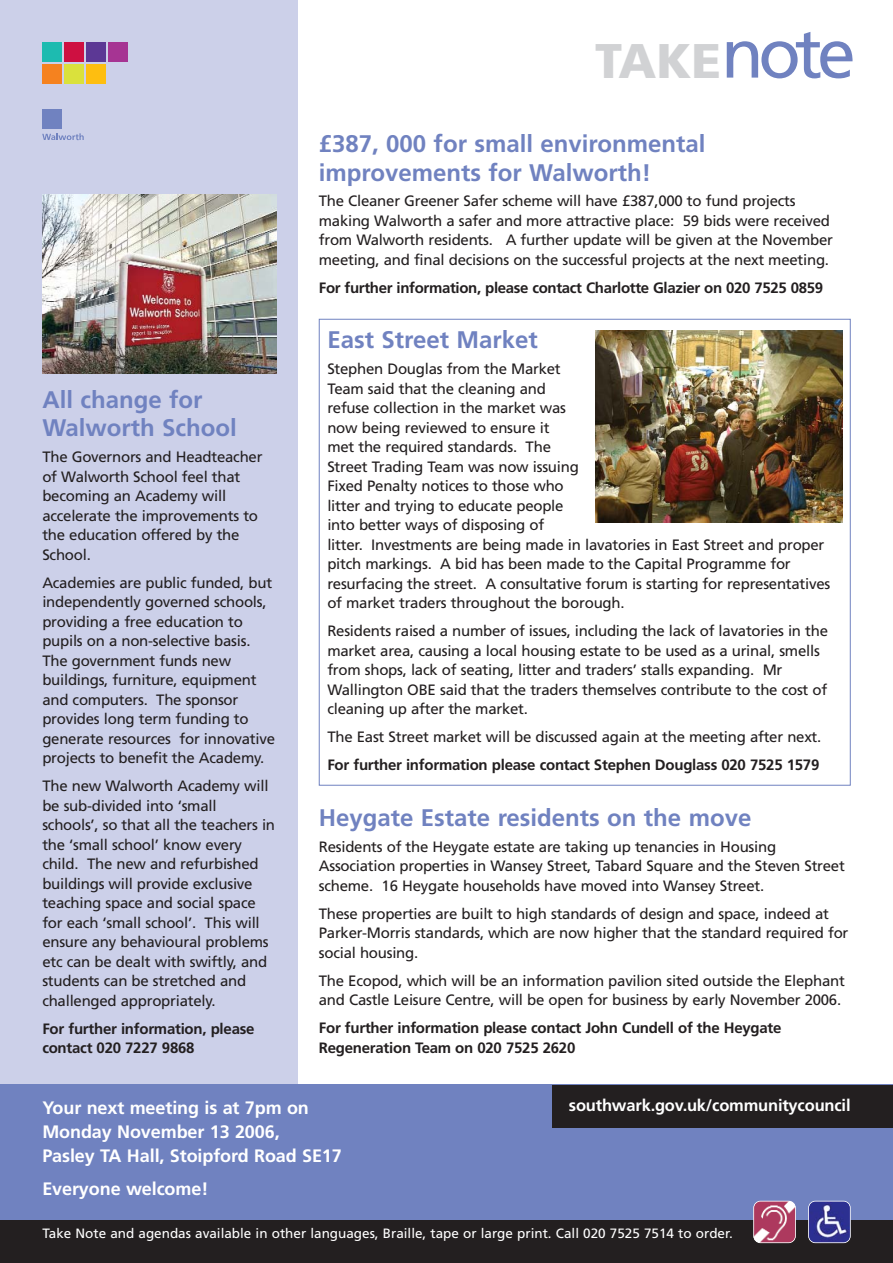
<style>
.page{position:relative;width:893px;height:1263px;background:#fff}
.page>*{position:absolute;margin:0;border:0;box-sizing:border-box;transform-origin:0 0}
.t1{font:900 48.6px "Frutiger";color:#d1d2d4}
.t2{font:700 24px/28.5px "Frutiger";color:#7082c0}
.t3{font:700 18px/24px "Frutiger";letter-spacing:-.005em;color:#fff}
.t4{font:700 16.5px "Frutiger";letter-spacing:-.01em;color:#fff}
.t5{font:15px/19.5px "Frutiger";letter-spacing:-.015em;color:#231f20}
.t6{font:700 15px/19.5px "Frutiger";letter-spacing:-.015em;color:#231f20}
.t7{font:13.5px "Frutiger";color:#fff}
.s1{font-weight:400;font-size:69.6px;color:#7082c0}
</style>
<div class="page">
<div style="left:0;top:0;width:297px;height:1149px;background:#ccd0e9"></div>
<div style="left:42px;top:109px;width:19px;height:20px;background:#7082c0"></div>
<div style="left:86px;top:64px;width:19px;height:20px;background:#febe10"></div>
<div style="left:64px;top:64px;width:20px;height:20px;background:#dae13c"></div>
<div style="left:42px;top:64px;width:20px;height:20px;background:#f5821f"></div>
<div style="left:108px;top:43px;width:19px;height:19px;background:#a63493"></div>
<div style="left:86px;top:43px;width:20px;height:19px;background:#5c3895"></div>
<div style="left:64px;top:43px;width:19px;height:19px;background:#ce1041"></div>
<div style="left:42px;top:43px;width:20px;height:19px;background:#1dbbb0"></div>
<svg style="left:42px;top:133px;width:42px;height:7px"></svg>
<div style="left:0;top:1085px;width:892px;height:178px;background:#7082c0"></div>
<div style="left:553px;top:1085px;width:339px;height:43px;background:#231f20"></div>
<div style="left:0;top:1220px;width:892px;height:43px;background:#231f20"></div>
<img style="left:753px;top:1201px;width:42px;height:42px;border-radius:7px">
<div style="left:753px;top:1201px;width:42px;height:42px;border:1px solid #fff;border-radius:7px"></div>
<img style="left:808px;top:1201px;width:42px;height:42px;border-radius:7px">
<div style="left:808px;top:1201px;width:42px;height:42px;border:1px solid #fff;border-radius:7px"></div>
<img style="left:42px;top:194px;width:234px;height:180px">
<img style="left:595px;top:330px;width:247px;height:192px">
<h2 class="t2" style="left:42px;top:387px;width:196px">All change for<br>Walworth School</h2>
<p class="t5" style="left:42px;top:448px;width:222px">The Governors and Headteacher of Walworth School feel that becoming an Academy will accelerate the improvements to the education offered by the<br>School.</p>
<p class="t5" style="left:42px;top:574px;width:234px">Academies are public funded, but independently governed schools, providing a free education to pupils on a non-selective basis.<br>The government funds new buildings, furniture, equipment and computers. The sponsor provides long term funding to generate resources for innovative projects to benefit the Academy.</p>
<p class="t5" style="left:42px;top:777px;width:234px">The new Walworth Academy will be sub-divided into ‘small schools’, so that all the teachers in the ‘small school’ know every child. The new and refurbished buildings will provide exclusive teaching space and social space for each ‘small school’. This will ensure any behavioural problems etc can be dealt with swiftly, and students can be stretched and challenged appropriately.</p>
<p class="t6" style="left:42px;top:1020px;width:214px">For further information, please contact 020 7227 9868</p>
<h1 class="t1" style="left:595px;top:41px;width:262px">TAKE<span class="s1">note</span></h1>
<h2 class="t2" style="left:319px;top:131px;width:388px">£387, 000 for small environmental improvements for Walworth!</h2>
<p class="t5" style="left:319px;top:193px;width:515px">The Cleaner Greener Safer scheme will have £387,000 to fund projects making Walworth a safer and more attractive place: 59 bids were received from Walworth residents. A further update will be given at the November meeting, and final decisions on the successful projects at the next meeting.</p>
<p class="t6" style="left:319px;top:279px;width:505px">For further information, please contact Charlotte Glazier on 020 7525 0859</p>
<h2 class="t2" style="left:327px;top:328px;width:212px">East Street Market</h2>
<p class="t5" style="left:327px;top:361px;width:504px">Stephen Douglas from the Market<br>Team said that the cleaning and<br>refuse collection in the market was<br>now being reviewed to ensure it<br>met the required standards. The<br>Street Trading Team was now issuing<br>Fixed Penalty notices to those who<br>litter and trying to educate people<br>into better ways of disposing of<br>litter. Investments are being made in lavatories in East Street and proper pitch markings. A bid has been made to the Capital Programme for resurfacing the street. A consultative forum is starting for representatives of market traders throughout the borough.</p>
<p class="t5" style="left:327px;top:623px;width:502px">Residents raised a number of issues, including the lack of lavatories in the market area, causing a local housing estate to be used as a urinal, smells from shops, lack of seating, litter and traders’ stalls expanding. Mr Wallington OBE said that the traders themselves contribute to the cost of cleaning up after the market.</p>
<p class="t5" style="left:327px;top:729px;width:495px">The East Street market will be discussed again at the meeting after next.</p>
<p class="t6" style="left:327px;top:757px;width:493px">For further information please contact Stephen Douglass 020 7525 1579</p>
<h2 class="t2" style="left:319px;top:805px;width:434px">Heygate Estate residents on the move</h2>
<p class="t5" style="left:319px;top:838px;width:527px">Residents of the Heygate estate are taking up tenancies in Housing<br>Association properties in Wansey Street, Tabard Square and the Steven Street scheme. 16 Heygate households have moved into Wansey Street.</p>
<p class="t5" style="left:319px;top:905px;width:531px">These properties are built to high standards of design and space, indeed at<br>Parker-Morris standards, which are now higher that the standard required for social housing.</p>
<p class="t5" style="left:319px;top:972px;width:527px">The Ecopod, which will be an information pavilion sited outside the Elephant and Castle Leisure Centre, will be open for business by early November 2006.</p>
<p class="t6" style="left:319px;top:1019px;width:464px">For further information please contact John Cundell of the Heygate<br>Regeneration Team on 020 7525 2620</p>
<p class="t3" style="left:42px;top:1097px;width:301px">Your next meeting is at 7pm on<br>Monday November 13 2006,<br>Pasley TA Hall, Stoipford Road SE17</p>
<p class="t3" style="left:42px;top:1178px;width:167px">Everyone welcome!</p>
<p class="t4" style="left:569px;top:1099px;width:283px">southwark.gov.uk/communitycouncil</p>
<p class="t7" style="left:42px;top:1228px;width:692px">Take Note and agendas available in other languages, Braille, tape or large print. Call 020 7525 7514 to order.</p>
</div>
